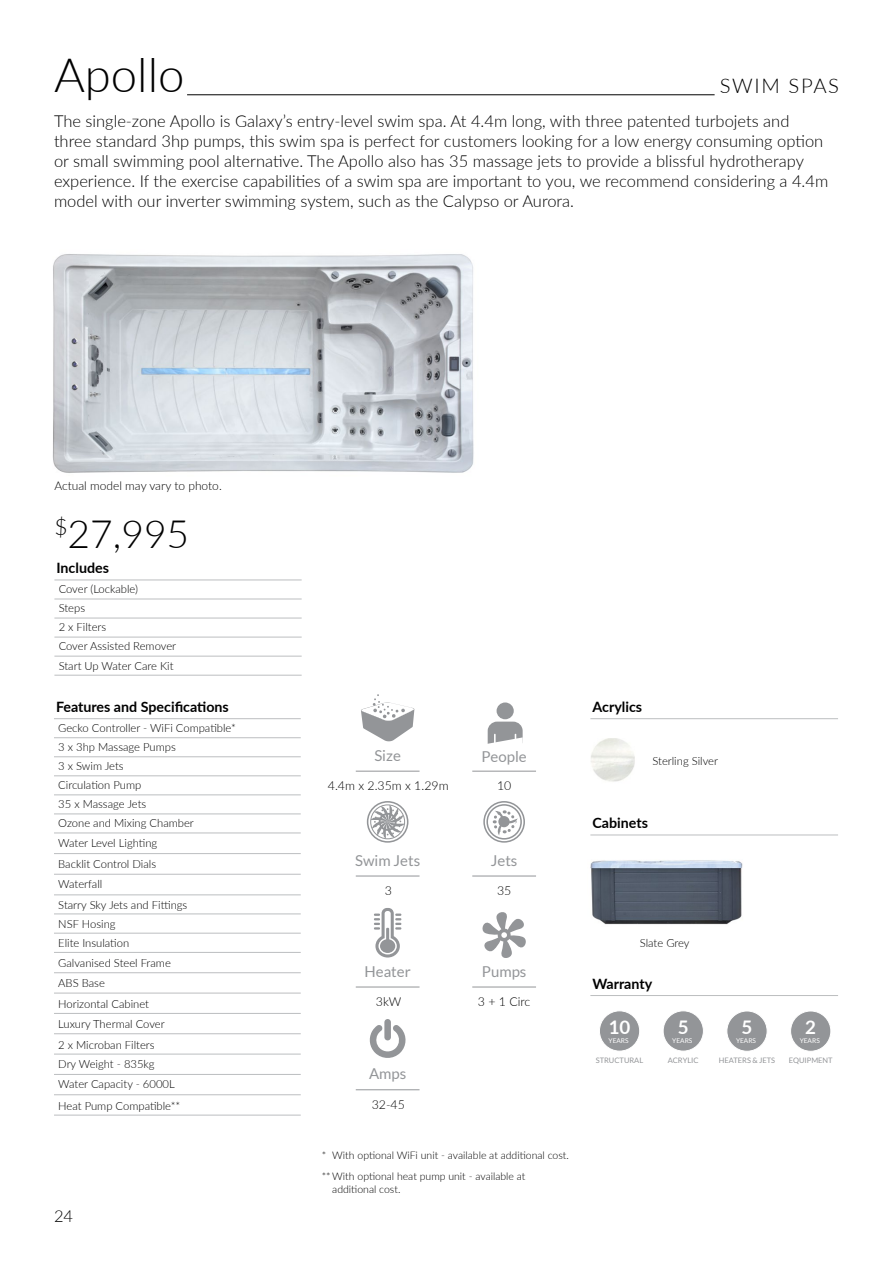
<style>
.page{position:relative;width:893px;height:1263px;background:#fff}
.page>*{position:absolute;margin:0;border:0;box-sizing:border-box;transform-origin:0 0}
.t1{font:300 47.25px "Lato";color:#000}
.t2{font:300 39px "Lato";color:#000}
.t3{font:300 20.25px "Lato";letter-spacing:.08em;color:#000}
.t4{font:700 18.75px "Lato";color:#fff}
.t5{font:300 16.5px/19.8px "Lato";color:#000}
.t6{font:15px "Lato";color:#939598}
.t7{font:700 14.25px "Lato";color:#000}
.t8{font:300 12.3px "Lato";color:#000}
.t9{font:300 12px "Lato";color:#000}
.t10{font:300 11.25px/19.6px "Lato";color:#000}
.t11{font:300 10.5px/21.1px "Lato";color:#000}
.t12{font:7.5px "Lato";color:#939598}
.t13{font:6.6px "Lato";color:#fff}
</style>
<div class="page">
<div style="left:497px;top:702px;width:17px;height:17px;background:#939598;border-radius:50%"></div>
<svg style="left:487px;top:722px;width:36px;height:22px"></svg>
<hr style="left:472px;top:771px;width:64px;height:1px;background:#939598">
<svg style="left:374px;top:908px;width:27px;height:49px"></svg>
<hr style="left:356px;top:987px;width:64px;height:1px;background:#939598">
<svg style="left:482px;top:912px;width:44px;height:46px"></svg>
<hr style="left:472px;top:987px;width:64px;height:1px;background:#939598">
<svg style="left:369px;top:1019px;width:37px;height:39px"></svg>
<hr style="left:356px;top:1089px;width:64px;height:1px;background:#939598">
<hr style="left:472px;top:876px;width:64px;height:1px;background:#939598">
<div style="left:483px;top:801px;width:42px;height:42px;border:2px solid #939598;border-radius:50%"></div>
<div style="left:486px;top:804px;width:36px;height:35px;border:2px solid #939598;border-radius:50%"></div>
<svg style="left:491px;top:808px;width:27px;height:27px"></svg>
<svg style="left:361px;top:694px;width:53px;height:47px"></svg>
<hr style="left:356px;top:771px;width:64px;height:1px;background:#939598">
<hr style="left:356px;top:876px;width:64px;height:1px;background:#939598">
<div style="left:367px;top:801px;width:41px;height:42px;border:2px solid #939598;border-radius:50%"></div>
<div style="left:370px;top:804px;width:35px;height:35px;border:1px solid #939598;border-radius:50%"></div>
<svg style="left:371px;top:805px;width:34px;height:34px"></svg>
<hr style="left:54px;top:580px;width:248px;height:1px;background:#bcbec0">
<hr style="left:54px;top:599px;width:248px;height:1px;background:#bcbec0">
<hr style="left:54px;top:618px;width:248px;height:1px;background:#bcbec0">
<hr style="left:54px;top:637px;width:248px;height:1px;background:#bcbec0">
<hr style="left:54px;top:656px;width:248px;height:1px;background:#bcbec0">
<hr style="left:54px;top:675px;width:248px;height:1px;background:#bcbec0">
<div style="left:599px;top:1011px;width:41px;height:40px;background:#939598;border-radius:50%"></div>
<div style="left:599px;top:1010px;width:41px;height:41px;border:1px solid #fff;border-radius:50%"></div>
<div style="left:663px;top:1011px;width:40px;height:40px;background:#939598;border-radius:50%"></div>
<div style="left:663px;top:1010px;width:41px;height:41px;border:1px solid #fff;border-radius:50%"></div>
<div style="left:727px;top:1011px;width:40px;height:40px;background:#939598;border-radius:50%"></div>
<div style="left:726px;top:1011px;width:41px;height:40px;border:1px solid #fff;border-radius:50%"></div>
<div style="left:791px;top:1011px;width:40px;height:40px;background:#939598;border-radius:50%"></div>
<div style="left:790px;top:1011px;width:41px;height:40px;border:1px solid #fff;border-radius:50%"></div>
<img style="left:590px;top:860px;width:153px;height:65px">
<hr style="left:590px;top:718px;width:248px;height:1px;background:#bcbec0">
<hr style="left:590px;top:835px;width:248px;height:1px;background:#bcbec0">
<hr style="left:590px;top:995px;width:248px;height:1px;background:#bcbec0">
<img style="left:591px;top:738px;width:44px;height:44px">
<img style="left:53px;top:254px;width:421px;height:219px">
<hr style="left:187px;top:95px;width:528px;height:1px;background:#000">
<hr style="left:54px;top:718px;width:247px;height:1px;background:#bcbec0">
<hr style="left:54px;top:737px;width:247px;height:1px;background:#bcbec0">
<hr style="left:54px;top:756px;width:247px;height:1px;background:#bcbec0">
<hr style="left:54px;top:775px;width:247px;height:1px;background:#bcbec0">
<hr style="left:54px;top:795px;width:247px;height:1px;background:#bcbec0">
<hr style="left:54px;top:814px;width:247px;height:1px;background:#bcbec0">
<hr style="left:54px;top:833px;width:247px;height:1px;background:#bcbec0">
<hr style="left:54px;top:853px;width:247px;height:1px;background:#bcbec0">
<hr style="left:54px;top:874px;width:247px;height:1px;background:#bcbec0">
<hr style="left:54px;top:895px;width:247px;height:1px;background:#bcbec0">
<hr style="left:54px;top:914px;width:247px;height:1px;background:#bcbec0">
<hr style="left:54px;top:933px;width:247px;height:1px;background:#bcbec0">
<hr style="left:54px;top:952px;width:247px;height:1px;background:#bcbec0">
<hr style="left:54px;top:972px;width:247px;height:1px;background:#bcbec0">
<hr style="left:54px;top:993px;width:247px;height:1px;background:#bcbec0">
<hr style="left:54px;top:1013px;width:247px;height:1px;background:#bcbec0">
<hr style="left:54px;top:1033px;width:247px;height:1px;background:#bcbec0">
<hr style="left:54px;top:1054px;width:247px;height:1px;background:#bcbec0">
<hr style="left:54px;top:1074px;width:247px;height:1px;background:#bcbec0">
<hr style="left:54px;top:1094px;width:247px;height:1px;background:#bcbec0">
<hr style="left:54px;top:1115px;width:247px;height:1px;background:#bcbec0">
<h1 class="t1" style="left:54px;top:42px;width:132px">Apollo</h1>
<p class="t5" style="left:54px;top:111px;width:776px">The single-zone Apollo is Galaxy’s entry-level swim spa. At 4.4m long, with three patented turbojets and three standard 3hp pumps, this swim spa is perfect for customers looking for a low energy consuming option or small swimming pool alternative. The Apollo also has 35 massage jets to provide a blissful hydrotherapy experience. If the exercise capabilities of a swim spa are important to you, we recommend considering a 4.4m model with our inverter swimming system, such as the Calypso or Aurora.</p>
<h3 class="t3" style="left:720px;top:72px;width:121px">SWIM SPAS</h3>
<p class="t9" style="left:54px;top:477px;width:169px">Actual model may vary to photo.</p>
<h2 class="t2" style="left:54px;top:506px;width:136px"><sup>$</sup>27,995</h2>
<p class="t7" style="left:56px;top:558px;width:54px">Includes</p>
<p class="t10" style="left:59px;top:579px;width:119px;line-height:19px">Cover (Lockable)<br>Steps<br>2 x Filters<br>Cover Assisted Remover<br>Start Up Water Care Kit</p>
<p class="t7" style="left:56px;top:696px;width:174px">Features and Specifications</p>
<p class="t10" style="left:58px;top:718px;width:179px">Gecko Controller - WiFi Compatible*<br>3 x 3hp Massage Pumps<br>3 x Swim Jets<br>Circulation Pump<br>35 x Massage Jets<br>Ozone and Mixing Chamber<br>Water Level Lighting<br>Backlit Control Dials<br>Waterfall<br>Starry Sky Jets and Fittings</p>
<p class="t10" style="left:58px;top:913px;width:124px;line-height:20.1px">NSF Hosing<br>Elite Insulation<br>Galvanised Steel Frame<br>ABS Base<br>Horizontal Cabinet<br>Luxury Thermal Cover<br>2 x Microban Filters<br>Dry Weight - 835kg<br>Water Capacity - 6000L<br>Heat Pump Compatible**</p>
<h3 class="t5" style="left:54px;top:1206px;width:21px">24</h3>
<h3 class="t6" style="left:374px;top:747px;width:28px">Size</h3>
<h3 class="t6" style="left:482px;top:748px;width:47px">People</h3>
<p class="t8" style="left:328px;top:777px;width:122px">4.4m x 2.35m x 1.29m</p>
<p class="t8" style="left:497px;top:777px;width:16px">10</p>
<h3 class="t6" style="left:355px;top:852px;width:67px">Swim Jets</h3>
<h3 class="t6" style="left:491px;top:852px;width:28px">Jets</h3>
<p class="t8" style="left:385px;top:882px;width:9px">3</p>
<p class="t8" style="left:497px;top:882px;width:16px">35</p>
<h3 class="t6" style="left:364px;top:963px;width:48px">Heater</h3>
<h3 class="t6" style="left:482px;top:963px;width:46px">Pumps</h3>
<p class="t8" style="left:376px;top:993px;width:27px">3kW</p>
<p class="t8" style="left:478px;top:993px;width:54px">3 + 1 Circ</p>
<h3 class="t6" style="left:369px;top:1066px;width:39px">Amps</h3>
<p class="t8" style="left:372px;top:1096px;width:35px">32-45</p>
<p class="t11" style="left:322px;top:1144px;width:249px">* With optional WiFi unit - available at additional cost. **With optional heat pump unit - available at</p>
<p class="t11" style="left:332px;top:1178px;width:70px">additional cost.</p>
<p class="t7" style="left:592px;top:696px;width:51px">Acrylics</p>
<p class="t10" style="left:652px;top:750px;width:67px">Sterling Silver</p>
<p class="t7" style="left:592px;top:813px;width:57px">Cabinets</p>
<p class="t10" style="left:640px;top:933px;width:51px">Slate Grey</p>
<p class="t7" style="left:592px;top:973px;width:61px">Warranty</p>
<h3 class="t4" style="left:609px;top:1013px;width:23px">10</h3>
<p class="t13" style="left:609px;top:1037px;width:22px">YEARS</p>
<p class="t12" style="left:596px;top:1056px;width:49px">STRUCTURAL</p>
<h3 class="t4" style="left:678px;top:1013px;width:12px">5</h3>
<p class="t13" style="left:672px;top:1037px;width:22px">YEARS</p>
<p class="t12" style="left:668px;top:1056px;width:32px">ACRYLIC</p>
<h3 class="t4" style="left:742px;top:1013px;width:12px">5</h3>
<p class="t13" style="left:736px;top:1037px;width:22px">YEARS</p>
<p class="t12" style="left:719px;top:1056px;width:58px">HEATERS &amp; JETS</p>
<h3 class="t4" style="left:805px;top:1013px;width:12px">2</h3>
<p class="t13" style="left:800px;top:1037px;width:22px">YEARS</p>
<p class="t12" style="left:789px;top:1056px;width:46px">EQUIPMENT</p>
</div>
